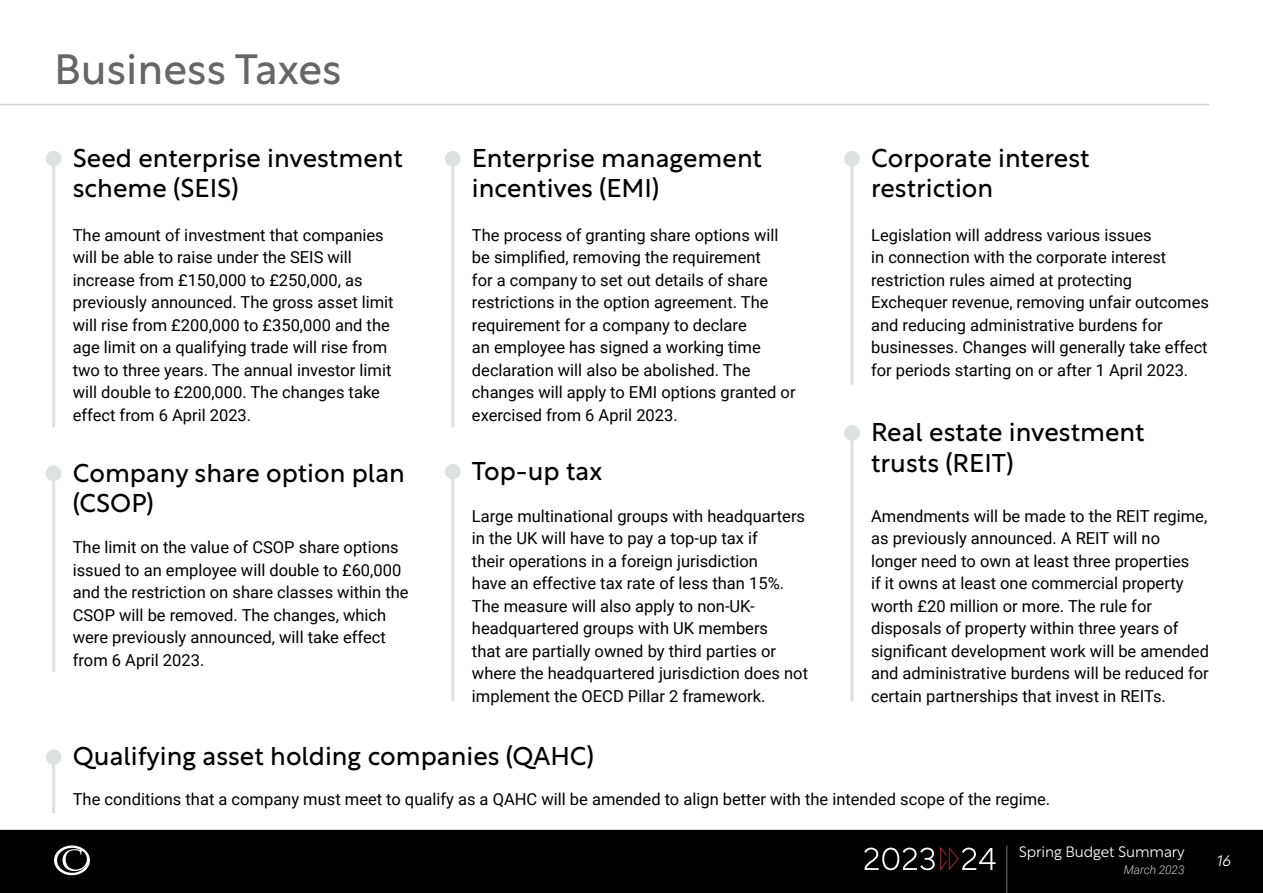
<style>
.page{position:relative;width:1263px;height:893px;background:#fff}
.page>*{position:absolute;margin:0;border:0;box-sizing:border-box;transform-origin:0 0}
.t1{font:42px "Rustica";color:#666}
.t2{font:25.5px/30.6px "Rustica";color:#000}
.t3{font:16.5px/22.5px "Roboto";color:#000}
.t4{font:300 15px "Rustica";letter-spacing:-.01em;color:#fff}
.t5{font:italic 300 15px "Rustica";color:#fff}
.t6{font:italic 300 12px "Roboto";letter-spacing:-.01em;color:#ccc}
</style>
<div class="page">
<div style="left:0;top:829px;width:1263px;height:64px;background:#000"></div>
<svg style="left:54px;top:845px;width:36px;height:30px"></svg>
<hr style="left:0;top:827px;width:1263px;height:3px;background:#fff">
<hr style="left:0;top:104px;width:1209px;height:1px;background:#d1d2d4">
<svg style="left:864px;top:847px;width:132px;height:24px"></svg>
<hr style="left:1006px;top:845px;width:1px;height:48px;background:#4b4c4d">
<hr style="left:52px;top:159px;width:3px;height:268px;background:#dfe0e1">
<div style="left:46px;top:151px;width:15px;height:15px;background:#dfe0e1;border-radius:50%"></div>
<hr style="left:52px;top:473px;width:3px;height:199px;background:#dfe0e1">
<div style="left:46px;top:466px;width:15px;height:15px;background:#dfe0e1;border-radius:50%"></div>
<hr style="left:52px;top:757px;width:3px;height:56px;background:#dfe0e1">
<div style="left:46px;top:749px;width:15px;height:16px;background:#dfe0e1;border-radius:50%"></div>
<hr style="left:451px;top:159px;width:3px;height:268px;background:#dfe0e1">
<div style="left:445px;top:151px;width:16px;height:15px;background:#dfe0e1;border-radius:50%"></div>
<hr style="left:850px;top:159px;width:3px;height:226px;background:#dfe0e1">
<div style="left:844px;top:151px;width:16px;height:15px;background:#dfe0e1;border-radius:50%"></div>
<hr style="left:451px;top:472px;width:3px;height:230px;background:#dfe0e1">
<div style="left:445px;top:464px;width:16px;height:15px;background:#dfe0e1;border-radius:50%"></div>
<hr style="left:850px;top:433px;width:3px;height:269px;background:#dfe0e1">
<div style="left:844px;top:425px;width:16px;height:16px;background:#dfe0e1;border-radius:50%"></div>
<p class="t1" style="left:54px;top:32px;width:289px">Business Taxes</p>
<p class="t2" style="left:73px;top:140px;width:332px">Seed enterprise investment scheme (SEIS)</p>
<p class="t3" style="left:73px;top:223px;width:322px">The amount of investment that companies will be able to raise under the SEIS will increase from £150,000 to £250,000, as previously announced. The gross asset limit will rise from £200,000 to £350,000 and the age limit on a qualifying trade will rise from two to three years. The annual investor limit will double to £200,000. The changes take effect from 6 April 2023.</p>
<p class="t2" style="left:73px;top:454px;width:334px">Company share option plan (CSOP)</p>
<p class="t3" style="left:73px;top:535px;width:337px">The limit on the value of CSOP share options issued to an employee will double to £60,000 and the restriction on share classes within the CSOP will be removed. The changes, which were previously announced, will take effect from 6 April 2023.</p>
<p class="t2" style="left:472px;top:140px;width:292px">Enterprise management incentives (EMI)</p>
<p class="t2" style="left:871px;top:140px;width:220px">Corporate interest restriction</p>
<p class="t3" style="left:472px;top:223px;width:325px">The process of granting share options will be simplified, removing the requirement<br>for a company to set out details of share restrictions in the option agreement. The requirement for a company to declare<br>an employee has signed a working time declaration will also be abolished. The changes will apply to EMI options granted or exercised from 6 April 2023.</p>
<p class="t3" style="left:871px;top:223px;width:339px">Legislation will address various issues<br>in connection with the corporate interest restriction rules aimed at protecting Exchequer revenue, removing unfair outcomes and reducing administrative burdens for businesses. Changes will generally take effect for periods starting on or after 1 April 2023.</p>
<p class="t2" style="left:871px;top:414px;width:275px">Real estate investment trusts (REIT)</p>
<p class="t2" style="left:472px;top:453px;width:132px">Top-up tax</p>
<p class="t3" style="left:472px;top:504px;width:338px">Large multinational groups with headquarters in the UK will have to pay a top-up tax if<br>their operations in a foreign jurisdiction<br>have an effective tax rate of less than 15%.<br>The measure will also apply to non-UK&shy;headquartered groups with UK members<br>that are partially owned by third parties or where the headquartered jurisdiction does not implement the OECD Pillar 2 framework.</p>
<p class="t3" style="left:871px;top:504px;width:339px">Amendments will be made to the REIT regime, as previously announced. A REIT will no longer need to own at least three properties<br>if it owns at least one commercial property worth £20 million or more. The rule for disposals of property within three years of significant development work will be amended and administrative burdens will be reduced for certain partnerships that invest in REITs.</p>
<p class="t2" style="left:73px;top:738px;width:523px">Qualifying asset holding companies (QAHC)</p>
<p class="t3" style="left:73px;top:787px;width:979px">The conditions that a company must meet to qualify as a QAHC will be amended to align better with the intended scope of the regime.</p>
<p class="t4" style="left:1019px;top:839px;width:167px">Spring Budget Summary</p>
<p class="t6" style="left:1124px;top:861px;width:62px">March 2023</p>
<p class="t5" style="left:1216px;top:848px;width:16px">16</p>
</div>
